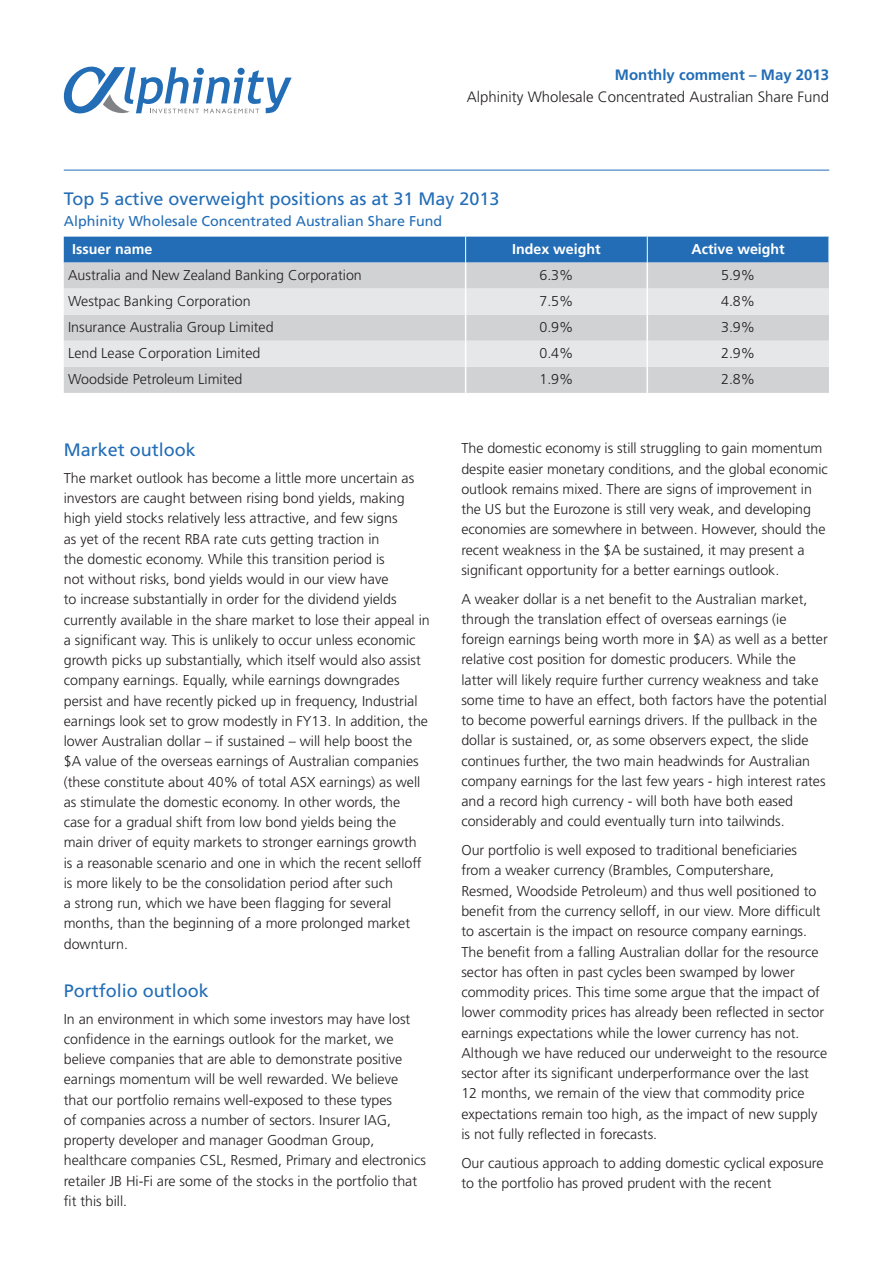
<style>
.page{position:relative;width:893px;height:1263px;background:#fff}
.page>*{position:absolute;margin:0;border:0;box-sizing:border-box;transform-origin:0 0}
.Subhead_-_Level_1{font:18px "Frutiger";color:#226db6}
.t1{font:300 15px "Frutiger";color:#231f20}
.t2{font:700 15px "Frutiger";color:#226db6}
.Body_Text{font:300 14.25px/20.2px "Frutiger";color:#231f20}
.Subhead_-_Level_2{font:14.25px "Frutiger";color:#226db6}
.Body_Text-2{font:700 14.25px "Frutiger";color:#fff}
</style>
<div class="page">
<hr style="left:64px;top:170px;width:765px;height:1px;background:#226db6">
<svg style="left:63px;top:66px;width:229px;height:48px"></svg>
<svg style="left:64px;top:237px;width:765px;height:156px;background:#bcc9d6"></svg>
<p class="t2" style="left:615px;top:66px;width:216px">Monthly comment – May 2013</p>
<p class="t1" style="left:467px;top:89px;width:364px">Alphinity Wholesale Concentrated Australian Share Fund</p>
<p class="Subhead_-_Level_1" style="left:64px;top:189px;width:437px">Top 5 active overweight positions as at 31 May 2013</p>
<p class="Subhead_-_Level_2" style="left:64px;top:213px;width:380px">Alphinity Wholesale Concentrated Australian Share Fund</p>
<p class="Body_Text-2" style="left:72px;top:241px;width:81px">Issuer name</p>
<p class="Body_Text-2" style="left:512px;top:241px;width:90px">Index weight</p>
<p class="Body_Text-2" style="left:691px;top:241px;width:95px">Active weight</p>
<p class="Body_Text" style="left:68px;top:265px;width:295px">Australia and New Zealand Banking Corporation</p>
<p class="Body_Text" style="left:539px;top:265px;width:36px">6.3%</p>
<p class="Body_Text" style="left:721px;top:265px;width:36px">5.9%</p>
<p class="Body_Text" style="left:68px;top:291px;width:184px">Westpac Banking Corporation</p>
<p class="Body_Text" style="left:539px;top:291px;width:36px">7.5%</p>
<p class="Body_Text" style="left:721px;top:291px;width:36px">4.8%</p>
<p class="Body_Text" style="left:68px;top:317px;width:207px">Insurance Australia Group Limited</p>
<p class="Body_Text" style="left:539px;top:317px;width:36px">0.9%</p>
<p class="Body_Text" style="left:721px;top:317px;width:36px">3.9%</p>
<p class="Body_Text" style="left:68px;top:343px;width:194px">Lend Lease Corporation Limited</p>
<p class="Body_Text" style="left:539px;top:343px;width:36px">0.4%</p>
<p class="Body_Text" style="left:721px;top:343px;width:36px">2.9%</p>
<p class="Body_Text" style="left:68px;top:369px;width:176px">Woodside Petroleum Limited</p>
<p class="Body_Text" style="left:539px;top:369px;width:36px">1.9%</p>
<p class="Body_Text" style="left:721px;top:369px;width:36px">2.8%</p>
<p class="Subhead_-_Level_1" style="left:64px;top:439px;width:134px">Market outlook</p>
<p class="Body_Text" style="left:64px;top:468px;width:368px">The market outlook has become a little more uncertain as investors are caught between rising bond yields, making high yield stocks relatively less attractive, and few signs<br>as yet of the recent RBA rate cuts getting traction in<br>the domestic economy. While this transition period is<br>not without risks, bond yields would in our view have<br>to increase substantially in order for the dividend yields currently available in the share market to lose their appeal in a significant way. This is unlikely to occur unless economic growth picks up substantially, which itself would also assist company earnings. Equally, while earnings downgrades persist and have recently picked up in frequency, Industrial earnings look set to grow modestly in FY13. In addition, the lower Australian dollar – if sustained – will help boost the $A value of the overseas earnings of Australian companies (these constitute about 40% of total ASX earnings) as well as stimulate the domestic economy. In other words, the case for a gradual shift from low bond yields being the<br>main driver of equity markets to stronger earnings growth<br>is a reasonable scenario and one in which the recent selloff is more likely to be the consolidation period after such<br>a strong run, which we have been flagging for several months, than the beginning of a more prolonged market downturn.</p>
<p class="Subhead_-_Level_1" style="left:64px;top:980px;width:147px">Portfolio outlook</p>
<p class="Body_Text" style="left:64px;top:1008px;width:364px">In an environment in which some investors may have lost confidence in the earnings outlook for the market, we believe companies that are able to demonstrate positive earnings momentum will be well rewarded. We believe that our portfolio remains well-exposed to these types<br>of companies across a number of sectors. Insurer IAG, property developer and manager Goodman Group, healthcare companies CSL, Resmed, Primary and electronics retailer JB Hi-Fi are some of the stocks in the portfolio that fit this bill.</p>
<p class="Body_Text" style="left:461px;top:438px;width:368px">The domestic economy is still struggling to gain momentum despite easier monetary conditions, and the global economic outlook remains mixed. There are signs of improvement in the US but the Eurozone is still very weak, and developing economies are somewhere in between. However, should the recent weakness in the $A be sustained, it may present a significant opportunity for a better earnings outlook.</p>
<p class="Body_Text" style="left:461px;top:589px;width:368px">A weaker dollar is a net benefit to the Australian market, through the translation effect of overseas earnings (ie foreign earnings being worth more in $A) as well as a better relative cost position for domestic producers. While the latter will likely require further currency weakness and take some time to have an effect, both factors have the potential to become powerful earnings drivers. If the pullback in the dollar is sustained, or, as some observers expect, the slide continues further, the two main headwinds for Australian company earnings for the last few years - high interest rates and a record high currency - will both have both eased considerably and could eventually turn into tailwinds.</p>
<p class="Body_Text" style="left:461px;top:840px;width:367px">Our portfolio is well exposed to traditional beneficiaries from a weaker currency (Brambles, Computershare, Resmed, Woodside Petroleum) and thus well positioned to benefit from the currency selloff, in our view. More difficult to ascertain is the impact on resource company earnings.<br>The benefit from a falling Australian dollar for the resource sector has often in past cycles been swamped by lower commodity prices. This time some argue that the impact of lower commodity prices has already been reflected in sector earnings expectations while the lower currency has not.<br>Although we have reduced our underweight to the resource sector after its significant underperformance over the last 12 months, we remain of the view that commodity price expectations remain too high, as the impact of new supply is not fully reflected in forecasts.</p>
<p class="Body_Text" style="left:461px;top:1152px;width:364px">Our cautious approach to adding domestic cyclical exposure to the portfolio has proved prudent with the recent</p>
</div>
